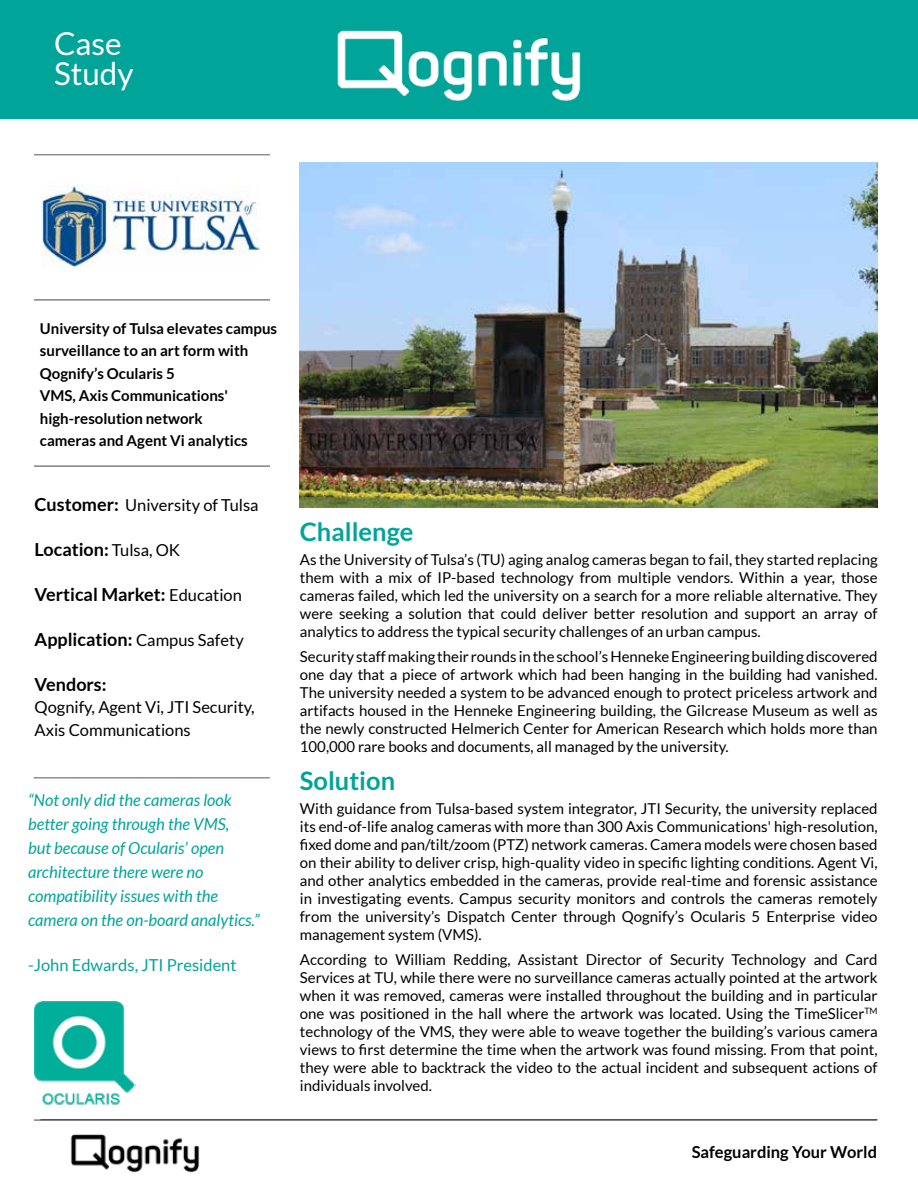
<style>
.page{position:relative;width:918px;height:1188px;background:#fff}
.page>*{position:absolute;margin:0;border:0;box-sizing:border-box;transform-origin:0 0}
.t1{font:31.5px/30px "Lato";color:#fff}
.t2{font:700 25.5px "Lato";color:#00a499}
.t3{font:700 18px "Lato";color:#000}
.t4{font:italic 16.5px/24px "Lato";color:#00a499}
.t5{font:16.5px/22.5px "Lato";color:#000}
.t6{font:16.5px "Lato";color:#00a499}
.t7{font:700 16.5px "Lato";color:#000}
.t8{font:15px/18px "Lato";color:#000;text-align:justify}
.t9{font:700 15px/22.5px "Lato";color:#000}
.s1{font-weight:700;font-size:18px}
.s2{font-weight:400;font-size:16.5px}
</style>
<div class="page">
<img style="left:300px;top:162px;width:578px;height:345px">
<hr style="left:40px;top:1119px;width:838px;height:1px;background:#414042">
<hr style="left:35px;top:299px;width:235px;height:1px;background:#8c9091">
<hr style="left:35px;top:300px;width:235px;height:1px;background:#8c9091">
<hr style="left:35px;top:466px;width:235px;height:1px;background:#8c9091">
<hr style="left:34px;top:777px;width:236px;height:1px;background:#8c9091">
<hr style="left:34px;top:778px;width:236px;height:1px;background:#8c9091">
<hr style="left:35px;top:154px;width:235px;height:1px;background:#8c9091">
<hr style="left:35px;top:155px;width:235px;height:1px;background:#8c9091">
<img style="left:42px;top:185px;width:219px;height:83px">
<div style="left:0;top:0;width:918px;height:119px;background:#00a499"></div>
<img style="left:337px;top:30px;width:244px;height:71px">
<hr style="left:34px;top:1120px;width:843px;height:1px;background:#414042">
<img style="left:70px;top:1134px;width:130px;height:39px">
<img style="left:35px;top:1002px;width:100px;height:103px">
<h1 class="t1" style="left:54px;top:28px;width:81px">Case<br>Study</h1>
<p class="t9" style="left:40px;top:317px;width:239px">University of Tulsa elevates campus surveillance to an art form with<br>Qognify’s Ocularis 5<br>VMS, Axis Communications' high-resolution network<br>cameras and Agent Vi analytics</p>
<p class="t5" style="left:35px;top:494px;width:226px"><span class="s1">Customer:</span> University of Tulsa</p>
<p class="t3" style="left:35px;top:539px;width:147px">Location: <span class="s2">Tulsa, OK</span></p>
<p class="t3" style="left:35px;top:584px;width:209px">Vertical Market: <span class="s2">Education</span></p>
<p class="t3" style="left:35px;top:629px;width:211px">Application: <span class="s2">Campus Safety</span></p>
<p class="t3" style="left:35px;top:674px;width:73px">Vendors:</p>
<p class="t5" style="left:35px;top:696px;width:222px">Qognify, Agent Vi, JTI Security,<br>Axis Communications</p>
<p class="t4" style="left:28px;top:788px;width:233px">“Not only did the cameras look better going through the VMS,<br>but because of Ocularis’ open architecture there were no compatibility issues with the camera on the on-board analytics.”</p>
<p class="t6" style="left:28px;top:956px;width:210px">-John Edwards, JTI President</p>
<h2 class="t2" style="left:300px;top:517px;width:115px">Challenge</h2>
<p class="t8" style="left:300px;top:551px;width:579px">As the University of Tulsa’s (TU) aging analog cameras began to fail, they started replacing them with a mix of IP-based technology from multiple vendors. Within a year, those cameras failed, which led the university on a search for a more reliable alternative. They were seeking a solution that could deliver better resolution and support an array of analytics to address the typical security challenges of an urban campus.</p>
<p class="t8" style="left:300px;top:647px;width:579px">Security staff making their rounds in the school’s Henneke Engineering building discovered one day that a piece of artwork which had been hanging in the building had vanished.<br>The university needed a system to be advanced enough to protect priceless artwork and artifacts housed in the Henneke Engineering building, the Gilcrease Museum as well as the newly constructed Helmerich Center for American Research which holds more than 100,000 rare books and documents, all managed by the university.</p>
<h2 class="t2" style="left:300px;top:766px;width:97px">Solution</h2>
<p class="t8" style="left:300px;top:800px;width:579px">With guidance from Tulsa-based system integrator, JTI Security, the university replaced its end-of-life analog cameras with more than 300 Axis Communications' high-resolution, fixed dome and pan/tilt/zoom (PTZ) network cameras. Camera models were chosen based on their ability to deliver crisp, high-quality video in specific lighting conditions. Agent Vi, and other analytics embedded in the cameras, provide real-time and forensic assistance in investigating events. Campus security monitors and controls the cameras remotely from the university’s Dispatch Center through Qognify’s Ocularis 5 Enterprise video management system (VMS).</p>
<p class="t8" style="left:300px;top:950px;width:579px">According to William Redding, Assistant Director of Security Technology and Card Services at TU, while there were no surveillance cameras actually pointed at the artwork when it was removed, cameras were installed throughout the building and in particular one was positioned in the hall where the artwork was located. Using the TimeSlicer<sup>TM </sup>technology of the VMS, they were able to weave together the building’s various camera views to first determine the time when the artwork was found missing. From that point, they were able to backtrack the video to the actual incident and subsequent actions of individuals involved.</p>
<p class="t7" style="left:692px;top:1143px;width:187px">Safeguarding Your World</p>
</div>
